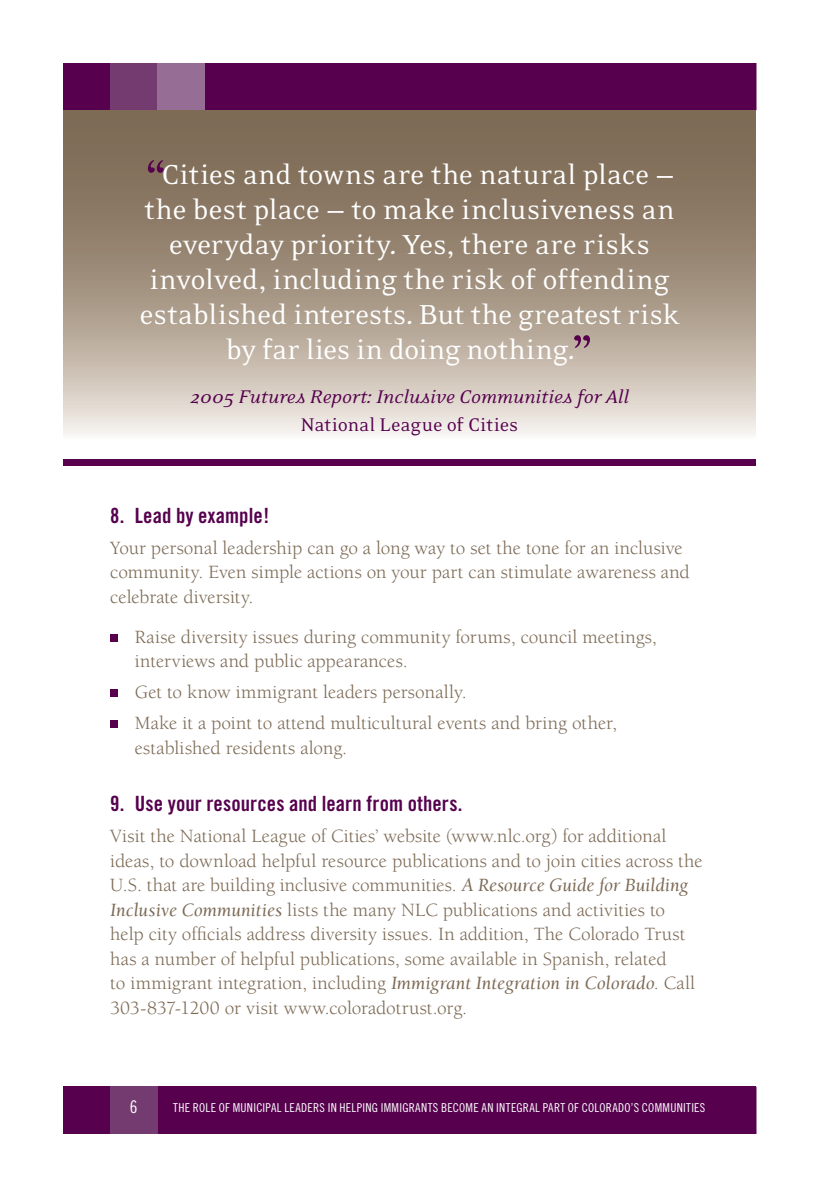
<style>
.page{position:relative;width:819px;height:1197px;background:#fff}
.page>*{position:absolute;margin:0;border:0;box-sizing:border-box;transform-origin:0 0}
.t1{font:31.5px/35px "Eidetic Neo";letter-spacing:-.01em;color:#fff;text-align:center}
.t2{font:21px "Trade Gothic Bold Cond Twenty";letter-spacing:.005em;color:#56004e}
.t3{font:italic 21px "Eidetic Neo";color:#56004e}
.t4{font:21px "Eidetic Neo";letter-spacing:-.005em;color:#56004e}
.t5{font:19.25px/24.5px "Berkeley";color:#7c6a55}
.t6{font:17.5px "Trade Gothic Cond Eighteen";color:#fff}
.t7{font:12.25px "Trade Gothic Cond Eighteen";letter-spacing:.025em;color:#fff}
.s1{font-size:56px;color:#56004e}
.s2{font-style:italic}
</style>
<div class="page">
<div style="left:63px;top:1087px;width:693px;height:47px;background:#56004e"></div>
<div style="left:110px;top:1087px;width:48px;height:47px;background:#733b6f"></div>
<div style="left:63px;top:63px;width:693px;height:47px;background:#56004e"></div>
<div style="left:110px;top:63px;width:48px;height:47px;background:#733b6f"></div>
<div style="left:158px;top:63px;width:47px;height:47px;background:#966d95"></div>
<svg style="left:63px;top:110px;width:693px;height:325px;background:#a79887"></svg>
<div style="left:110px;top:634px;width:7px;height:7px;background:#56004e"></div>
<div style="left:110px;top:689px;width:7px;height:8px;background:#56004e"></div>
<div style="left:110px;top:720px;width:7px;height:7px;background:#56004e"></div>
<div style="left:63px;top:459px;width:693px;height:7px;background:#56004e"></div>
<p class="t1" style="left:140px;top:160px;width:541px"><span class="s1">“</span>Cities and towns are the natural place — the best place — to make inclusiveness an everyday priority. Yes, there are risks involved, including the risk of offending established interests. But the greatest risk by far lies in doing nothing.<span class="s1">”</span></p>
<p class="t3" style="left:190px;top:391px;width:440px">2005 Futures Report: Inclusive Communities for All</p>
<p class="t4" style="left:301px;top:418px;width:219px">National League of Cities</p>
<p class="t2" style="left:110px;top:508px;width:161px">8. Lead by example!</p>
<p class="t5" style="left:110px;top:537px;width:581px">Your personal leadership can go a long way to set the tone for an inclusive community. Even simple actions on your part can stimulate awareness and celebrate diversity.</p>
<p class="t5" style="left:135px;top:626px;width:524px">Raise diversity issues during community forums, council meetings, interviews and public appearances.</p>
<p class="t5" style="left:135px;top:679px;width:484px;line-height:30.8px">Get to know immigrant leaders personally.<br>Make it a point to attend multicultural events and bring other,</p>
<p class="t5" style="left:135px;top:737px;width:214px">established residents along.</p>
<p class="t2" style="left:110px;top:796px;width:354px">9. Use your resources and learn from others.</p>
<p class="t5" style="left:110px;top:826px;width:594px">Visit the National League of Cities’ website (www.nlc.org) for additional ideas, to download helpful resource publications and to join cities across the U.S. that are building inclusive communities. <span class="s2">A Resource Guide for Building Inclusive Communities</span> lists the many NLC publications and activities to help city officials address diversity issues. In addition, The Colorado Trust has a number of helpful publications, some available in Spanish, related<br>to immigrant integration, including <span class="s2">Immigrant Integration in Colorado</span>. Call 303-837-1200 or visit www.coloradotrust.org.</p>
<p class="t6" style="left:130px;top:1100px;width:9px">6</p>
<p class="t7" style="left:173px;top:1103px;width:534px">THE ROLE OF MUNICIPAL LEADERS IN HELPING IMMIGRANTS BECOME AN INTEGRAL PART OF COLORADO’S COMMUNITIES</p>
</div>
